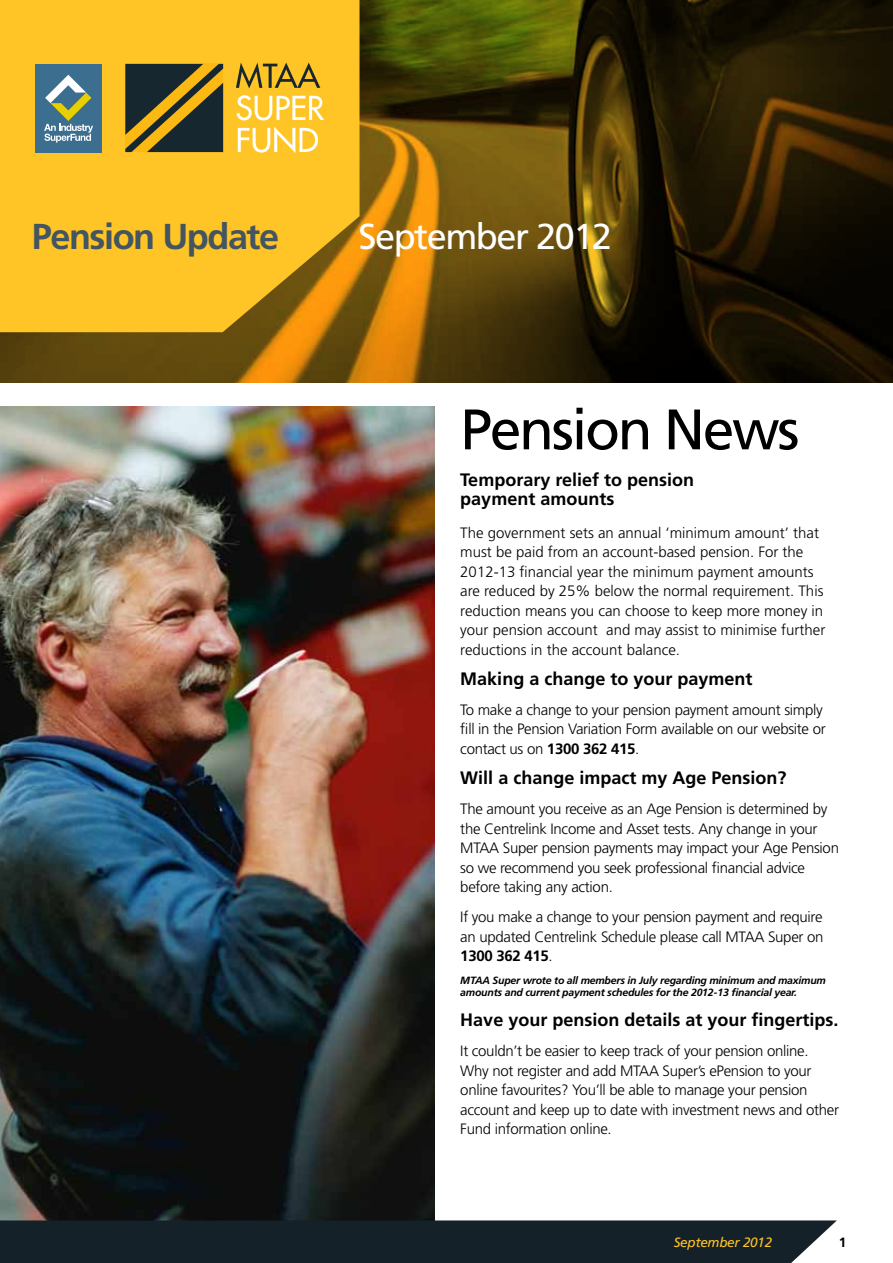
<style>
.page{position:relative;width:893px;height:1263px;background:#fff}
.page>*{position:absolute;margin:0;border:0;box-sizing:border-box;transform-origin:0 0}
.t1{font:57px "Frutiger";letter-spacing:-.04em;color:#000}
.t2{font:700 36px "Frutiger";letter-spacing:-.04em;color:#435561}
.t3{font:36px "Frutiger";letter-spacing:-.04em;color:#fff}
.t4{font:700 18px/19.5px "Frutiger";color:#000}
.t5{font:300 15px/19.5px "Frutiger";letter-spacing:-.02em;color:#000}
.t6{font:300 15px/19.5px "Frutiger";color:#000}
.t7{font:italic 13.5px "Frutiger";letter-spacing:-.02em;color:#ffc425}
.t8{font:700 13.5px "Frutiger";color:#000}
.t9{font:italic 700 10.5px/12px "Frutiger";letter-spacing:-.02em;color:#000}
.s1{font-weight:700}
</style>
<div class="page">
<img style="left:0;top:0;width:893px;height:383px">
<svg style="left:0;top:0;width:360px;height:332px;background:#f6bc23"></svg>
<svg style="left:236px;top:63px;width:84px;height:25px;background:#b59228"></svg>
<svg style="left:237px;top:95px;width:87px;height:25px"></svg>
<svg style="left:238px;top:127px;width:80px;height:26px"></svg>
<svg style="left:125px;top:64px;width:98px;height:88px;background:#575027"></svg>
<div style="left:35px;top:64px;width:67px;height:88px;background:#3b6e8f"></div>
<svg style="left:44px;top:75px;width:49px;height:68px"></svg>
<img style="left:0;top:406px;width:434px;height:814px">
<div style="left:0;top:1220px;width:837px;height:43px;background:#152128"></div>
<h2 class="t2" style="left:32px;top:215px;width:249px">Pension Update</h2>
<h2 class="t3" style="left:359px;top:215px;width:255px">September 2012</h2>
<h1 class="t1" style="left:460px;top:396px;width:341px">Pension News</h1>
<p class="t4" style="left:460px;top:470px;width:235px">Temporary relief to pension payment amounts</p>
<p class="t6" style="left:460px;top:523px;width:367px">The government sets an annual ‘minimum amount’ that must be paid from an account-based pension. For the 2012-13 financial year the minimum payment amounts are reduced by 25% below the normal requirement. This reduction means you can choose to keep more money in your pension account and may assist to minimise further reductions in the account balance.</p>
<p class="t4" style="left:460px;top:668px;width:294px">Making a change to your payment</p>
<p class="t5" style="left:460px;top:700px;width:367px">To make a change to your pension payment amount simply fill in the Pension Variation Form available on our website or contact us on <span class="s1">1300 362 415</span>.</p>
<p class="t4" style="left:460px;top:768px;width:328px">Will a change impact my Age Pension?</p>
<p class="t5" style="left:460px;top:799px;width:380px">The amount you receive as an Age Pension is determined by the Centrelink Income and Asset tests. Any change in your MTAA Super pension payments may impact your Age Pension so we recommend you seek professional financial advice before taking any action.</p>
<p class="t5" style="left:460px;top:907px;width:365px;text-align:justify">If you make a change to your pension payment and require an updated Centrelink Schedule please call MTAA Super on <span class="s1">1300 362 415</span>.</p>
<p class="t9" style="left:460px;top:974px;width:367px">MTAA Super wrote to all members in July regarding minimum and maximum amounts and current payment schedules for the 2012-13 financial year.</p>
<p class="t4" style="left:460px;top:1010px;width:380px">Have your pension details at your fingertips.</p>
<p class="t5" style="left:460px;top:1041px;width:380px">It couldn’t be easier to keep track of your pension online.<br>Why not register and add MTAA Super’s ePension to your online favourites? You’ll be able to manage your pension account and keep up to date with investment news and other Fund information online.</p>
<p class="t7" style="left:674px;top:1234px;width:100px">September 2012</p>
<p class="t7" style="left:693px;top:1234px;width:100px">S ptember 2012</p>
<p class="t8" style="left:839px;top:1234px;width:9px">1</p>
</div>
